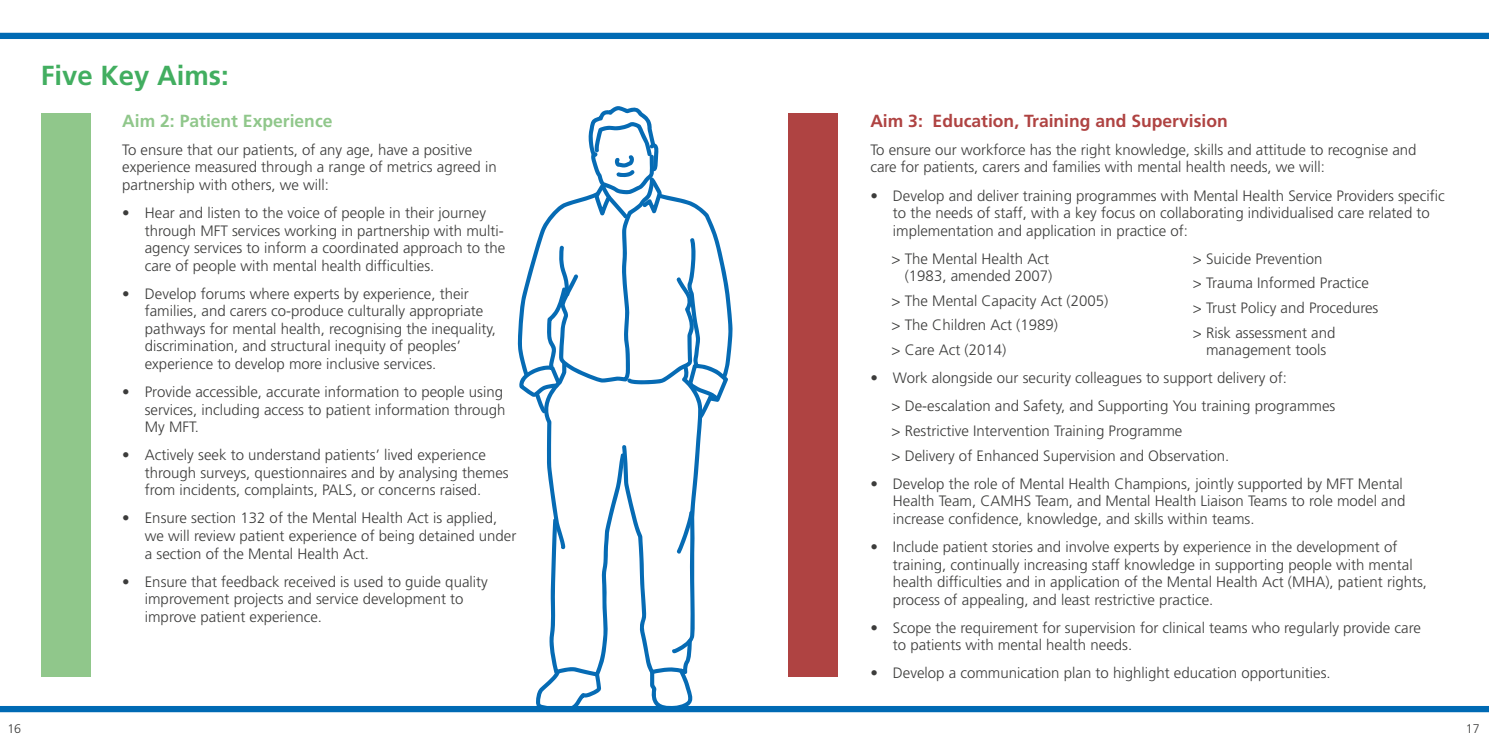
<style>
.page{position:relative;width:1489px;height:745px;background:#fff}
.page>*{position:absolute;margin:0;border:0;box-sizing:border-box;transform-origin:0 0}
.t1{font:700 27.5px "Frutiger LT Std";color:#42ae60}
.t2{font:700 17.5px "Frutiger LT Std";color:#af4342}
.t3{font:700 17.5px "Frutiger LT Std";color:#90c78b}
.t4{font:300 15px/17.5px "Frutiger LT Std";color:#3c3c3b}
.t5{font:300 12.5px "Frutiger LT Std";color:#3c3c3b}
</style>
<div class="page">
<div style="left:41px;top:113px;width:49px;height:563px;background:#90c78b"></div>
<div style="left:788px;top:113px;width:49px;height:563px;background:#af4342"></div>
<svg style="left:517px;top:106px;width:215px;height:607px"></svg>
<div style="left:0;top:33px;width:1488px;height:6px;background:#006ab4"></div>
<div style="left:0;top:705px;width:1488px;height:6px;background:#006ab4"></div>
<h1 class="t1" style="left:41px;top:58px;width:189px">Five Key Aims:</h1>
<p class="t3" style="left:122px;top:110px;width:212px">Aim 2: Patient Experience</p>
<p class="t4" style="left:122px;top:141px;width:376px">To ensure that our patients, of any age, have a positive experience measured through a range of metrics agreed in partnership with others, we will:</p>
<p class="t4" style="left:145px;top:204px;width:362px;text-indent:-22px">• Hear and listen to the voice of people in their journey through MFT services working in partnership with multi&shy;agency services to inform a coordinated approach to the care of people with mental health difficulties.</p>
<p class="t4" style="left:145px;top:285px;width:352px;text-indent:-22px">• Develop forums where experts by experience, their families, and carers co-produce culturally appropriate pathways for mental health, recognising the inequality, discrimination, and structural inequity of peoples’ experience to develop more inclusive services.</p>
<p class="t4" style="left:145px;top:383px;width:362px;text-indent:-22px">• Provide accessible, accurate information to people using services, including access to patient information through<br>My MFT.</p>
<p class="t4" style="left:145px;top:446px;width:365px;text-indent:-22px">• Actively seek to understand patients’ lived experience through surveys, questionnaires and by analysing themes from incidents, complaints, PALS, or concerns raised.</p>
<p class="t4" style="left:145px;top:509px;width:373px;text-indent:-22px">• Ensure section 132 of the Mental Health Act is applied, we will review patient experience of being detained under a section of the Mental Health Act.</p>
<p class="t4" style="left:145px;top:572px;width:344px;text-indent:-22px">• Ensure that feedback received is used to guide quality improvement projects and service development to improve patient experience.</p>
<p class="t2" style="left:870px;top:110px;width:359px">Aim 3: Education, Training and Supervision</p>
<p class="t4" style="left:870px;top:141px;width:547px">To ensure our workforce has the right knowledge, skills and attitude to recognise and care for patients, carers and families with mental health needs, we will:</p>
<p class="t4" style="left:892px;top:187px;width:553px;text-indent:-22px">• Develop and deliver training programmes with Mental Health Service Providers specific to the needs of staff, with a key focus on collaborating individualised care related to implementation and application in practice of:</p>
<p class="t4" style="left:891px;top:250px;width:162px;text-align:right">&gt; The Mental Health Act (1983, amended 2007)</p>
<p class="t4" style="left:891px;top:288px;width:218px;line-height:24.6px">&gt; The Mental Capacity Act (2005) &gt; The Children Act (1989)<br>&gt; Care Act (2014)</p>
<p class="t4" style="left:1192px;top:246px;width:187px;line-height:24.6px">&gt; Suicide Prevention<br>&gt; Trauma Informed Practice &gt; Trust Policy and Procedures &gt; Risk assessment and</p>
<p class="t4" style="left:1205px;top:341px;width:122px">management tools</p>
<p class="t4" style="left:891px;top:364px;width:445px;line-height:28.1px;text-indent:-21px">• Work alongside our security colleagues to support delivery of:<br>&gt; De-escalation and Safety, and Supporting You training programmes</p>
<p class="t4" style="left:891px;top:418px;width:339px;line-height:24.6px">&gt; Restrictive Intervention Training Programme<br>&gt; Delivery of Enhanced Supervision and Observation.</p>
<p class="t4" style="left:892px;top:475px;width:514px;text-indent:-22px">• Develop the role of Mental Health Champions, jointly supported by MFT Mental<br>Health Team, CAMHS Team, and Mental Health Liaison Teams to role model and increase confidence, knowledge, and skills within teams.</p>
<p class="t4" style="left:892px;top:538px;width:535px;text-indent:-22px">• Include patient stories and involve experts by experience in the development of training, continually increasing staff knowledge in supporting people with mental health difficulties and in application of the Mental Health Act (MHA), patient rights, process of appealing, and least restrictive practice.</p>
<p class="t4" style="left:892px;top:618px;width:529px;text-indent:-22px">• Scope the requirement for supervision for clinical teams who regularly provide care to patients with mental health needs.</p>
<p class="t4" style="left:870px;top:664px;width:462px">• Develop a communication plan to highlight education opportunities.</p>
<p class="t5" style="left:7px;top:721px;width:15px">16</p>
<p class="t5" style="left:1465px;top:721px;width:15px">17</p>
</div>
